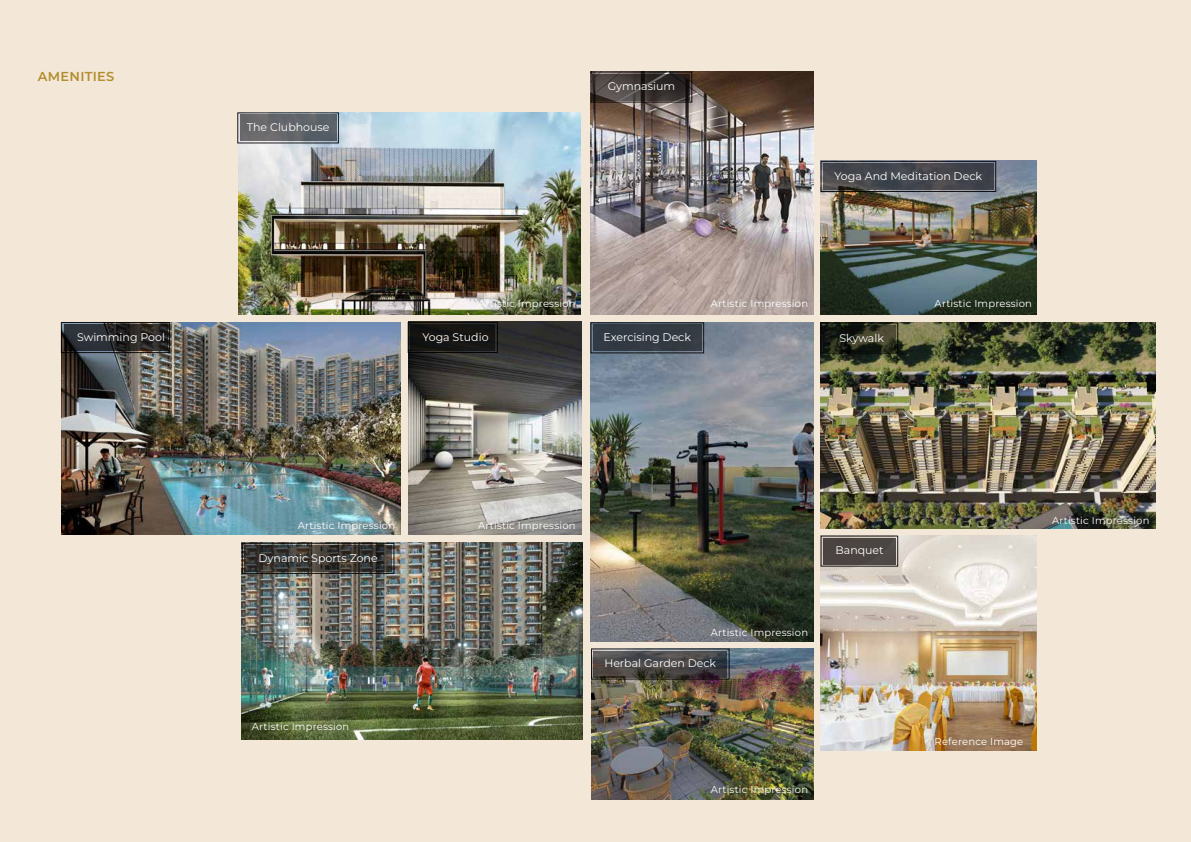
<style>
.page{position:relative;width:1191px;height:842px;background:#fff}
.page>*{position:absolute;margin:0;border:0;box-sizing:border-box;transform-origin:0 0}
.t1{font:100 13px "Montserrat";letter-spacing:.02em;color:#b48d2e}
.t2{font:100 11px "Montserrat";color:#fff}
.t3{font:100 10px "Montserrat";letter-spacing:.02em;color:#fff}
</style>
<div class="page">
<div style="left:0;top:0;width:595px;height:842px;background:#f3e8d8"></div>
<div style="left:595px;top:0;width:596px;height:842px;background:#f3e8d8"></div>
<img style="left:590px;top:72px;width:223px;height:243px">
<img style="left:820px;top:161px;width:216px;height:154px">
<img style="left:820px;top:322px;width:335px;height:206px">
<img style="left:591px;top:649px;width:222px;height:151px">
<img style="left:590px;top:322px;width:223px;height:320px">
<img style="left:242px;top:543px;width:341px;height:196px">
<img style="left:820px;top:536px;width:216px;height:214px">
<img style="left:408px;top:322px;width:174px;height:213px">
<img style="left:61px;top:323px;width:339px;height:212px">
<img style="left:238px;top:113px;width:343px;height:202px">
<div style="left:240px;top:115px;width:96px;height:26px;background:linear-gradient(to right,#6f6c6d,#576067)"></div>
<svg style="left:64px;top:324px;width:103px;height:27px;background:#27282a"></svg>
<div style="left:61px;top:322px;width:109px;height:31px;border:1px solid #231f20"></div>
<div style="left:410px;top:324px;width:85px;height:26px;background:#151513"></div>
<div style="left:408px;top:322px;width:90px;height:31px;border:1px solid #231f20"></div>
<svg style="left:244px;top:545px;width:148px;height:26px;background:#3a3734"></svg>
<div style="left:242px;top:543px;width:152px;height:31px;border:1px solid #231f20"></div>
<div style="left:593px;top:325px;width:108px;height:26px;background:#323a43"></div>
<div style="left:590px;top:322px;width:114px;height:31px;border:1px solid #231f20"></div>
<svg style="left:592px;top:74px;width:98px;height:26px;background:#3e3735"></svg>
<div style="left:590px;top:71px;width:102px;height:32px;border:1px solid #231f20"></div>
<svg style="left:823px;top:163px;width:170px;height:26px;background:#44454c"></svg>
<div style="left:820px;top:161px;width:176px;height:31px;border:1px solid #231f20"></div>
<svg style="left:823px;top:325px;width:72px;height:26px;background:#272a1c"></svg>
<div style="left:820px;top:322px;width:78px;height:32px;border:1px solid #231f20"></div>
<svg style="left:593px;top:651px;width:134px;height:26px;background:#474545"></svg>
<div style="left:591px;top:648px;width:138px;height:31px;border:1px solid #231f20"></div>
<div style="left:823px;top:538px;width:72px;height:26px;background:#4b4542"></div>
<div style="left:820px;top:535px;width:78px;height:32px;border:1px solid #231f20"></div>
<h1 class="t1" style="left:38px;top:68px;width:78px">AMENITIES</h1>
<p class="t2" style="left:247px;top:120px;width:84px">The Clubhouse</p>
<p class="t2" style="left:607px;top:79px;width:69px">Gymnasium</p>
<p class="t2" style="left:834px;top:168px;width:149px">Yoga And Meditation Deck</p>
<p class="t3" style="left:478px;top:297px;width:99px">Artistic Impression</p>
<p class="t3" style="left:710px;top:297px;width:99px">Artistic Impression</p>
<p class="t3" style="left:934px;top:297px;width:99px">Artistic Impression</p>
<p class="t2" style="left:77px;top:330px;width:89px">Swimming Pool</p>
<p class="t2" style="left:422px;top:329px;width:68px">Yoga Studio</p>
<p class="t2" style="left:603px;top:330px;width:89px">Exercising Deck</p>
<p class="t2" style="left:839px;top:331px;width:46px">Skywalk</p>
<p class="t3" style="left:298px;top:518px;width:99px">Artistic Impression</p>
<p class="t3" style="left:478px;top:518px;width:99px">Artistic Impression</p>
<p class="t2" style="left:258px;top:550px;width:121px">Dynamic Sports Zone</p>
<p class="t3" style="left:252px;top:720px;width:99px">Artistic Impression</p>
<p class="t3" style="left:710px;top:625px;width:99px">Artistic Impression</p>
<p class="t2" style="left:604px;top:656px;width:113px">Herbal Garden Deck</p>
<p class="t2" style="left:835px;top:543px;width:50px">Banquet</p>
<p class="t3" style="left:710px;top:783px;width:99px">Artistic Impression</p>
<p class="t3" style="left:1052px;top:513px;width:99px">Artistic Impression</p>
<p class="t3" style="left:934px;top:735px;width:90px">Reference Image</p>
</div>
